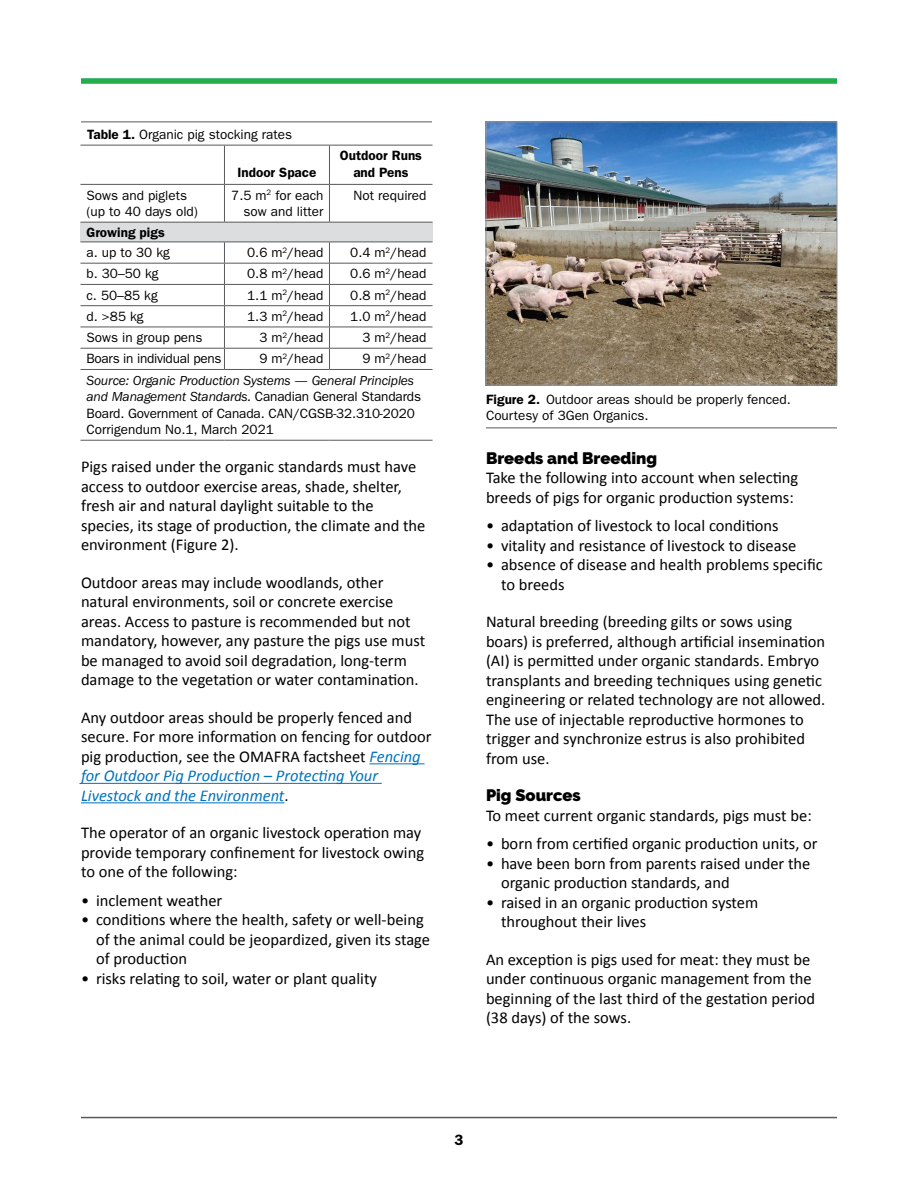
<style>
.page{position:relative;width:918px;height:1188px;background:#fff}
.page>*{position:absolute;margin:0;border:0;box-sizing:border-box;transform-origin:0 0}
.BT{font:16.5px/19.5px "Calibri";color:#000}
.BT_before_list{font:16.5px/19.5px "Calibri";color:#000}
.Heading_2{font:900 16.5px "Raleway";color:#000}
.t1{font:600 15px "ITC Franklin Gothic Std";color:#000}
.CellBody_-_Right{font:13.5px/16.5px "ITC Franklin Gothic Std";color:#000;text-align:right}
.CellBody{font:italic 13.5px/16.5px "ITC Franklin Gothic Std";letter-spacing:-.01em;color:#000}
.CellBody-2{font:13.5px/16.5px "ITC Franklin Gothic Std";color:#000}
.Figure_caption_w_rul{font:13.5px/16.5px "ITC Franklin Gothic Std";color:#000}
.TableTitle_ENGLISH{font:13.5px "ITC Franklin Gothic Std";color:#000}
.CellHEADING_-_CENTRE{font:600 13.5px/16.5px "ITC Franklin Gothic Std";color:#000;text-align:center}
.CellBody-3{font:13.5px "ITC Franklin Gothic Std";letter-spacing:-.02em;color:#000}
.CellBody-4{font:600 13.5px "ITC Franklin Gothic Std";color:#000}
.s1{font-weight:600}
.s2{font-style:normal}
.s3{font-style:italic;color:#0072bc}
</style>
<div class="page">
<hr style="left:81px;top:79px;width:756px;height:4px;background:#23ae49">
<hr style="left:81px;top:1117px;width:756px;height:1px;background:#58595b">
<hr style="left:81px;top:122px;width:351px;height:1px;background:#58595b">
<hr style="left:370px;top:763px;width:55px;height:1px;background:#0072bc">
<hr style="left:81px;top:783px;width:301px;height:1px;background:#0072bc">
<hr style="left:81px;top:802px;width:204px;height:1px;background:#0072bc">
<div style="left:80px;top:222px;width:353px;height:20px;background:#dcddde"></div>
<hr style="left:224px;top:145px;width:1px;height:39px;background:#58595b">
<hr style="left:329px;top:145px;width:1px;height:39px;background:#58595b">
<hr style="left:224px;top:185px;width:1px;height:37px;background:#58595b">
<hr style="left:329px;top:185px;width:1px;height:37px;background:#58595b">
<hr style="left:80px;top:263px;width:144px;height:1px;background:#58595b">
<hr style="left:224px;top:263px;width:105px;height:1px;background:#58595b">
<hr style="left:329px;top:263px;width:104px;height:1px;background:#58595b">
<hr style="left:80px;top:284px;width:144px;height:1px;background:#58595b">
<hr style="left:224px;top:284px;width:105px;height:1px;background:#58595b">
<hr style="left:329px;top:284px;width:104px;height:1px;background:#58595b">
<hr style="left:80px;top:305px;width:144px;height:1px;background:#58595b">
<hr style="left:224px;top:305px;width:105px;height:1px;background:#58595b">
<hr style="left:329px;top:305px;width:104px;height:1px;background:#58595b">
<hr style="left:80px;top:327px;width:144px;height:1px;background:#58595b">
<hr style="left:224px;top:327px;width:105px;height:1px;background:#58595b">
<hr style="left:329px;top:327px;width:104px;height:1px;background:#58595b">
<hr style="left:80px;top:348px;width:144px;height:1px;background:#58595b">
<hr style="left:224px;top:348px;width:105px;height:1px;background:#58595b">
<svg style="left:224px;top:243px;width:1px;height:126px"></svg>
<hr style="left:329px;top:348px;width:104px;height:1px;background:#58595b">
<svg style="left:329px;top:243px;width:1px;height:126px"></svg>
<hr style="left:80px;top:369px;width:144px;height:1px;background:#58595b">
<hr style="left:224px;top:369px;width:105px;height:1px;background:#58595b">
<hr style="left:329px;top:369px;width:104px;height:1px;background:#58595b">
<hr style="left:80px;top:440px;width:144px;height:1px;background:#58595b">
<hr style="left:224px;top:440px;width:105px;height:1px;background:#58595b">
<hr style="left:329px;top:440px;width:104px;height:1px;background:#58595b">
<hr style="left:80px;top:145px;width:144px;height:1px;background:#58595b">
<hr style="left:224px;top:145px;width:105px;height:1px;background:#58595b">
<hr style="left:329px;top:145px;width:104px;height:1px;background:#58595b">
<hr style="left:80px;top:184px;width:144px;height:1px;background:#58595b">
<hr style="left:224px;top:184px;width:105px;height:1px;background:#58595b">
<hr style="left:329px;top:184px;width:104px;height:1px;background:#58595b">
<hr style="left:80px;top:222px;width:144px;height:1px;background:#58595b">
<hr style="left:224px;top:222px;width:105px;height:1px;background:#58595b">
<hr style="left:329px;top:222px;width:104px;height:1px;background:#58595b">
<hr style="left:80px;top:242px;width:144px;height:1px;background:#58595b">
<hr style="left:224px;top:242px;width:105px;height:1px;background:#58595b">
<hr style="left:329px;top:242px;width:104px;height:1px;background:#58595b">
<hr style="left:486px;top:428px;width:351px;height:1px;background:#58595b">
<img style="left:488px;top:124px;width:347px;height:260px">
<div style="left:486px;top:122px;width:351px;height:264px;border:1px solid #939598"></div>
<p class="TableTitle_ENGLISH" style="left:87px;top:126px;width:207px"><span class="s1">Table 1.</span> Organic pig stocking rates</p>
<p class="CellHEADING_-_CENTRE" style="left:237px;top:164px;width:81px">Indoor Space</p>
<p class="CellHEADING_-_CENTRE" style="left:340px;top:148px;width:84px">Outdoor Runs and Pens</p>
<p class="CellBody-2" style="left:86px;top:187px;width:113px">Sows and piglets (up to 40 days old)</p>
<p class="CellBody_-_Right" style="left:231px;top:187px;width:94px">7.5 m<sup>2</sup> for each sow and litter</p>
<p class="CellBody_-_Right" style="left:354px;top:187px;width:74px">Not required</p>
<p class="CellBody-4" style="left:86px;top:225px;width:80px">Growing pigs</p>
<p class="CellBody-2" style="left:86px;top:244px;width:85px">a. up to 30 kg</p>
<p class="CellBody_-_Right" style="left:247px;top:244px;width:78px">0.6 m<sup>2</sup>/head</p>
<p class="CellBody_-_Right" style="left:350px;top:244px;width:78px">0.4 m<sup>2</sup>/head</p>
<p class="CellBody-2" style="left:86px;top:266px;width:74px">b. 30–50 kg</p>
<p class="CellBody_-_Right" style="left:247px;top:266px;width:78px">0.8 m<sup>2</sup>/head</p>
<p class="CellBody_-_Right" style="left:350px;top:266px;width:78px">0.6 m<sup>2</sup>/head</p>
<p class="CellBody-2" style="left:86px;top:287px;width:73px">c. 50–85 kg</p>
<p class="CellBody_-_Right" style="left:247px;top:287px;width:78px">1.1 m<sup>2</sup>/head</p>
<p class="CellBody_-_Right" style="left:350px;top:287px;width:78px">0.8 m<sup>2</sup>/head</p>
<p class="CellBody-2" style="left:86px;top:308px;width:59px">d. &gt;85 kg</p>
<p class="CellBody_-_Right" style="left:247px;top:308px;width:78px">1.3 m<sup>2</sup>/head</p>
<p class="CellBody_-_Right" style="left:350px;top:308px;width:78px">1.0 m<sup>2</sup>/head</p>
<p class="CellBody-2" style="left:86px;top:329px;width:118px">Sows in group pens</p>
<p class="CellBody_-_Right" style="left:259px;top:329px;width:66px">3 m<sup>2</sup>/head</p>
<p class="CellBody_-_Right" style="left:362px;top:329px;width:66px">3 m<sup>2</sup>/head</p>
<p class="CellBody-3" style="left:86px;top:351px;width:136px">Boars in individual pens</p>
<p class="CellBody_-_Right" style="left:259px;top:351px;width:66px">9 m<sup>2</sup>/head</p>
<p class="CellBody_-_Right" style="left:362px;top:351px;width:66px">9 m<sup>2</sup>/head</p>
<p class="CellBody" style="left:86px;top:372px;width:336px">Source: Organic Production Systems — General Principles and Management Standards. <span class="s2">Canadian General Standards<br>Board. Government of Canada. CAN/CGSB-32.310-2020</span></p>
<p class="CellBody-2" style="left:86px;top:422px;width:189px">Corrigendum No.1, March 2021</p>
<p class="BT" style="left:81px;top:457px;width:346px">Pigs raised under the organic standards must have access to outdoor exercise areas, shade, shelter, fresh air and natural daylight suitable to the species, its stage of production, the climate and the environment (Figure 2).</p>
<p class="BT" style="left:81px;top:572px;width:346px">Outdoor areas may include woodlands, other natural environments, soil or concrete exercise areas. Access to pasture is recommended but not mandatory, however, any pasture the pigs use must be managed to avoid soil degradation, long-term damage to the vegetation or water contamination.</p>
<p class="BT" style="left:81px;top:707px;width:352px">Any outdoor areas should be properly fenced and secure. For more information on fencing for outdoor pig production, see the OMAFRA factsheet <span class="s3">Fencing for Outdoor Pig Production – Protecting Your Livestock and the Environment</span>.</p>
<p class="BT_before_list" style="left:81px;top:823px;width:345px">The operator of an organic livestock operation may provide temporary confinement for livestock owing to one of the following:</p>
<p class="BT" style="left:81px;top:890px;width:143px">• inclement weather</p>
<p class="BT" style="left:96px;top:910px;width:336px;text-indent:-15px">• conditions where the health, safety or well-being of the animal could be jeopardized, given its stage of production</p>
<p class="BT" style="left:81px;top:968px;width:298px">• risks relating to soil, water or plant quality</p>
<p class="Figure_caption_w_rul" style="left:486px;top:391px;width:306px"><span class="s1">Figure 2.</span> Outdoor areas should be properly fenced.<br>Courtesy of 3Gen Organics.</p>
<h3 class="Heading_2" style="left:486px;top:448px;width:173px">Breeds and Breeding</h3>
<p class="BT_before_list" style="left:486px;top:468px;width:314px">Take the following into account when selecting breeds of pigs for organic production systems:</p>
<p class="BT" style="left:486px;top:516px;width:294px">• adaptation of livestock to local conditions</p>
<p class="BT" style="left:486px;top:535px;width:312px">• vitality and resistance of livestock to disease</p>
<p class="BT" style="left:501px;top:555px;width:323px;text-indent:-15px">• absence of disease and health problems specific to breeds</p>
<p class="BT" style="left:486px;top:612px;width:341px">Natural breeding (breeding gilts or sows using boars) is preferred, although artificial insemination (AI) is permitted under organic standards. Embryo transplants and breeding techniques using genetic engineering or related technology are not allowed.<br>The use of injectable reproductive hormones to trigger and synchronize estrus is also prohibited from use.</p>
<h3 class="Heading_2" style="left:486px;top:786px;width:96px">Pig Sources</h3>
<p class="BT_before_list" style="left:486px;top:805px;width:327px">To meet current organic standards, pigs must be:</p>
<p class="BT" style="left:486px;top:834px;width:333px">• born from certified organic production units, or</p>
<p class="BT" style="left:501px;top:853px;width:311px;text-indent:-15px">• have been born from parents raised under the organic production standards, and</p>
<p class="BT" style="left:501px;top:892px;width:259px;text-indent:-15px">• raised in an organic production system throughout their lives</p>
<p class="BT" style="left:486px;top:949px;width:331px">An exception is pigs used for meat: they must be under continuous organic management from the beginning of the last third of the gestation period (38 days) of the sows.</p>
<p class="t1" style="left:455px;top:1131px;width:10px">3</p>
</div>
